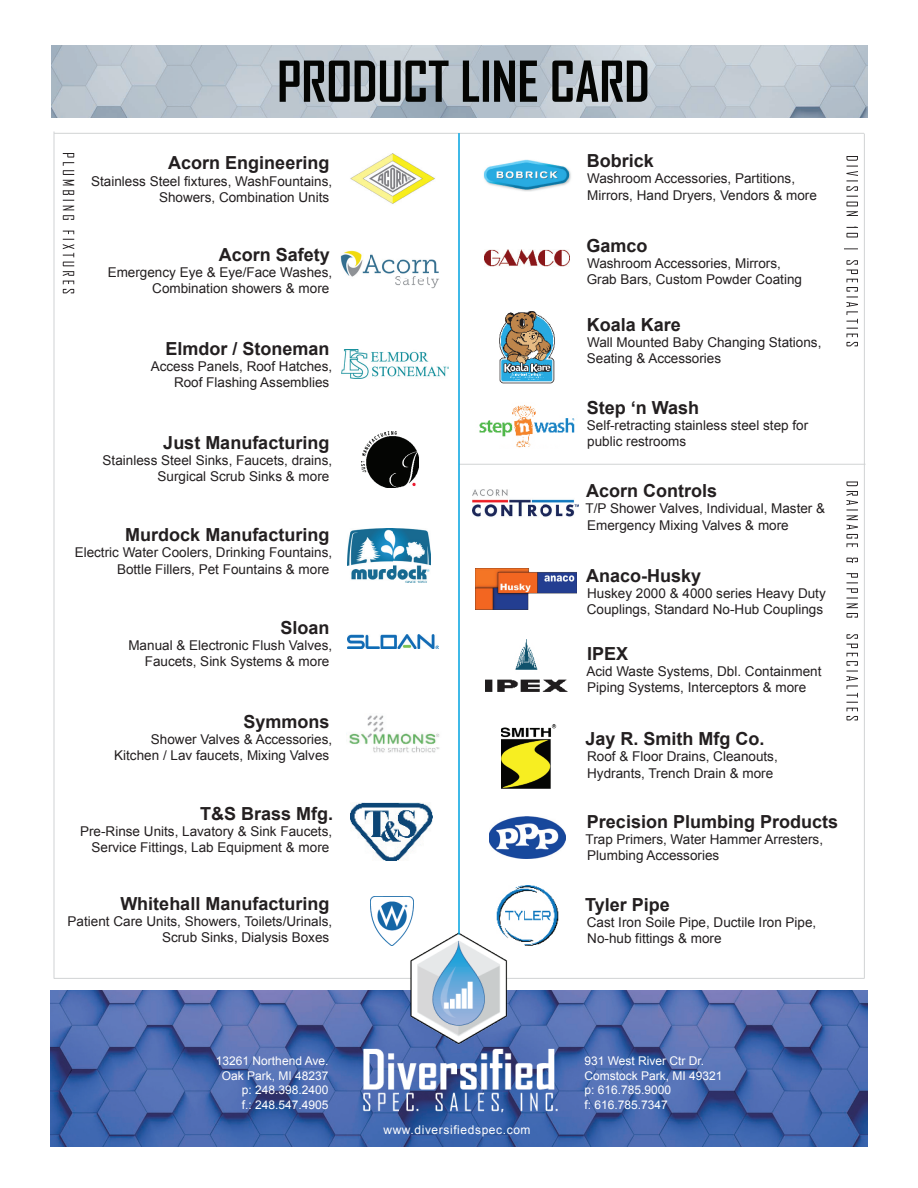
<style>
.page{position:relative;width:918px;height:1188px;background:#fff}
.page>*{position:absolute;margin:0;border:0;box-sizing:border-box;transform-origin:0 0}
.t1{font:700 18px "Arial";color:#231f20}
.t2{font:13.5px/16.2px "Arial";color:#231f20}
.t3{font:12px/14.4px "Arial";color:#fff;text-align:right}
.t4{font:12px "Arial";letter-spacing:.05em;color:#fff}
</style>
<div class="page">
<hr style="left:54px;top:131px;width:1px;height:848px;background:#d1d3d4">
<hr style="left:864px;top:133px;width:1px;height:846px;background:#d1d3d4">
<hr style="left:459px;top:464px;width:407px;height:1px;background:#d1d3d4">
<hr style="left:54px;top:133px;width:810px;height:1px;background:#d1d3d4">
<hr style="left:54px;top:978px;width:810px;height:1px;background:#d1d3d4">
<svg style="left:844px;top:156px;width:14px;height:190px"></svg>
<svg style="left:63px;top:153px;width:11px;height:140px"></svg>
<svg style="left:847px;top:482px;width:11px;height:238px"></svg>
<img style="left:51px;top:991px;width:816px;height:155px">
<img style="left:362px;top:933px;width:202px;height:182px">
<hr style="left:458px;top:133px;width:2px;height:801px;background:#00a3e1">
<img style="left:51px;top:46px;width:817px;height:71px">
<svg style="left:280px;top:60px;width:367px;height:42px;background:#656b6f"></svg>
<img style="left:370px;top:897px;width:43px;height:49px">
<img style="left:496px;top:886px;width:62px;height:61px">
<img style="left:350px;top:802px;width:83px;height:58px">
<img style="left:349px;top:715px;width:91px;height:38px">
<img style="left:479px;top:405px;width:96px;height:43px">
<img style="left:348px;top:635px;width:91px;height:14px">
<img style="left:489px;top:817px;width:77px;height:42px">
<img style="left:348px;top:528px;width:83px;height:55px">
<img style="left:499px;top:311px;width:56px;height:72px">
<img style="left:362px;top:431px;width:56px;height:56px">
<img style="left:501px;top:724px;width:55px;height:65px">
<img style="left:486px;top:639px;width:82px;height:53px">
<img style="left:484px;top:249px;width:85px;height:18px">
<img style="left:341px;top:349px;width:107px;height:29px">
<img style="left:483px;top:159px;width:88px;height:33px">
<img style="left:341px;top:250px;width:98px;height:38px">
<img style="left:475px;top:568px;width:101px;height:42px">
<img style="left:350px;top:154px;width:85px;height:50px">
<img style="left:473px;top:490px;width:106px;height:27px">
<h1 class="t1" style="left:168px;top:151px;width:163px">Acorn Engineering</h1>
<p class="t2" style="left:91px;top:173px;width:243px;text-align:right">Stainless Steel fixtures, WashFountains,<br>Showers, Combination Units</p>
<h1 class="t1" style="left:219px;top:243px;width:113px">Acorn Safety</h1>
<p class="t2" style="left:108px;top:264px;width:226px;text-align:right">Emergency Eye &amp; Eye/Face Washes,<br>Combination showers &amp; more</p>
<h1 class="t1" style="left:165px;top:336px;width:166px">Elmdor / Stoneman</h1>
<p class="t2" style="left:151px;top:358px;width:183px;text-align:right">Access Panels, Roof Hatches,<br>Roof Flashing Assemblies</p>
<h1 class="t1" style="left:163px;top:430px;width:168px">Just Manufacturing</h1>
<p class="t2" style="left:103px;top:452px;width:231px;text-align:right">Stainless Steel Sinks, Faucets, drains,<br>Surgical Scrub Sinks &amp; more</p>
<h1 class="t1" style="left:125px;top:523px;width:206px">Murdock Manufacturing</h1>
<p class="t2" style="left:75px;top:545px;width:259px;text-align:right">Electric Water Coolers, Drinking Fountains,<br>Bottle Fillers, Pet Fountains &amp; more</p>
<h1 class="t1" style="left:280px;top:615px;width:51px">Sloan</h1>
<p class="t2" style="left:128px;top:637px;width:205px;text-align:right">Manual &amp; Electronic Flush Valves,<br>Faucets, Sink Systems &amp; more</p>
<h1 class="t1" style="left:244px;top:709px;width:88px">Symmons</h1>
<p class="t2" style="left:114px;top:731px;width:220px;text-align:right">Shower Valves &amp; Accessories,<br>Kitchen / Lav faucets, Mixing Valves</p>
<h1 class="t1" style="left:200px;top:801px;width:135px">T&amp;S Brass Mfg.</h1>
<p class="t2" style="left:80px;top:823px;width:254px;text-align:right">Pre-Rinse Units, Lavatory &amp; Sink Faucets,<br>Service Fittings, Lab Equipment &amp; more</p>
<h1 class="t1" style="left:120px;top:891px;width:211px">Whitehall Manufacturing</h1>
<p class="t2" style="left:68px;top:913px;width:266px;text-align:right">Patient Care Units, Showers, Toilets/Urinals,<br>Scrub Sinks, Dialysis Boxes</p>
<h1 class="t1" style="left:587px;top:149px;width:69px">Bobrick</h1>
<p class="t2" style="left:587px;top:171px;width:231px">Washroom Accessories, Partitions,<br>Mirrors, Hand Dryers, Vendors &amp; more</p>
<h1 class="t1" style="left:587px;top:233px;width:63px">Gamco</h1>
<p class="t2" style="left:587px;top:255px;width:217px">Washroom Accessories, Mirrors,<br>Grab Bars, Custom Powder Coating</p>
<h1 class="t1" style="left:587px;top:313px;width:96px">Koala Kare</h1>
<p class="t2" style="left:587px;top:335px;width:236px">Wall Mounted Baby Changing Stations,<br>Seating &amp; Accessories</p>
<h1 class="t1" style="left:587px;top:396px;width:114px">Step ‘n Wash</h1>
<p class="t2" style="left:587px;top:417px;width:223px">Self-retracting stainless steel step for public restrooms</p>
<h1 class="t1" style="left:586px;top:479px;width:133px">Acorn Controls</h1>
<p class="t2" style="left:586px;top:501px;width:241px">T/P Shower Valves, Individual, Master &amp;<br>Emergency Mixing Valves &amp; more</p>
<h1 class="t1" style="left:586px;top:564px;width:117px">Anaco-Husky</h1>
<p class="t2" style="left:587px;top:586px;width:240px">Huskey 2000 &amp; 4000 series Heavy Duty<br>Couplings, Standard No-Hub Couplings</p>
<h1 class="t1" style="left:587px;top:641px;width:43px">IPEX</h1>
<p class="t2" style="left:586px;top:663px;width:237px">Acid Waste Systems, Dbl. Containment<br>Piping Systems, Interceptors &amp; more</p>
<h1 class="t1" style="left:586px;top:727px;width:181px">Jay R. Smith Mfg Co.</h1>
<p class="t2" style="left:587px;top:749px;width:192px">Roof &amp; Floor Drains, Cleanouts,<br>Hydrants, Trench Drain &amp; more</p>
<h1 class="t1" style="left:587px;top:810px;width:253px">Precision Plumbing Products</h1>
<p class="t2" style="left:586px;top:831px;width:239px">Trap Primers, Water Hammer Arresters,<br>Plumbing Accessories</p>
<h1 class="t1" style="left:585px;top:893px;width:86px">Tyler Pipe</h1>
<p class="t2" style="left:587px;top:915px;width:231px">Cast Iron Soile Pipe, Ductile Iron Pipe,<br>No-hub fittings &amp; more</p>
<p class="t3" style="left:216px;top:1054px;width:114px">13261 Northend Ave.<br>Oak Park, MI 48237 p: 248.398.2400<br>f.: 248.547.4905</p>
<p class="t3" style="left:584px;top:1054px;width:140px;text-align:left">931 West River Ctr Dr.<br>Comstock Park, MI 49321 p: 616.785.9000<br>f: 616.785.7347</p>
<p class="t4" style="left:383px;top:1122px;width:149px">www.diversifiedspec.com</p>
</div>
